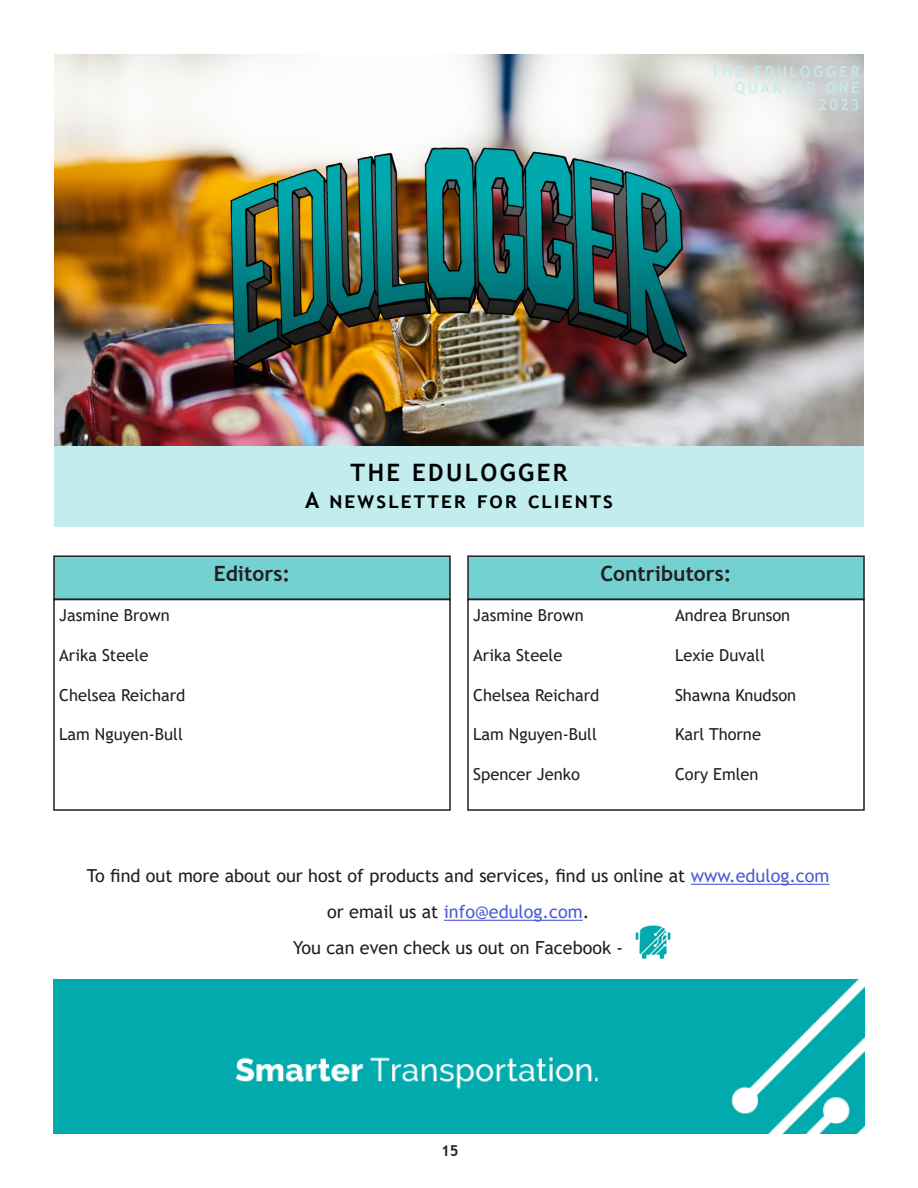
<style>
.page{position:relative;width:918px;height:1188px;background:#fff}
.page>*{position:absolute;margin:0;border:0;box-sizing:border-box;transform-origin:0 0}
.Title_24pt_White__Al{font:700 24px "Trebuchet MS";letter-spacing:.1em;color:#000}
.Title_24pt_White__Al-2{font:700 22.5px "Trebuchet MS";letter-spacing:.1em;color:#000}
.t1{font:700 21px "Trebuchet MS";color:#231f20}
.t2{font:18px/36px "Trebuchet MS";color:#231f20;text-align:center}
.t3{font:16.5px "Trebuchet MS";color:#231f20}
.t4{font:15px/16.5px "Trebuchet MS";letter-spacing:.2em;color:#c2edee;text-align:right}
.t5{font:700 15px "Trebuchet MS";color:#231f20}
.s1{color:#4f5cd6}
</style>
<div class="page">
<img style="left:54px;top:54px;width:810px;height:392px">
<img style="left:123px;top:115px;width:672px;height:259px">
<div style="left:54px;top:446px;width:810px;height:81px;background:#c2edee"></div>
<div style="left:54px;top:556px;width:396px;height:43px;background:#73d1d2"></div>
<div style="left:53px;top:555px;width:398px;height:45px;border:2px solid #231f20"></div>
<div style="left:468px;top:556px;width:396px;height:43px;background:#73d1d2"></div>
<div style="left:467px;top:555px;width:398px;height:45px;border:2px solid #231f20"></div>
<div style="left:467px;top:599px;width:398px;height:212px;border:2px solid #231f20"></div>
<div style="left:53px;top:599px;width:398px;height:212px;border:2px solid #231f20"></div>
<img style="left:53px;top:979px;width:812px;height:155px">
<hr style="left:691px;top:884px;width:139px;height:1px;background:#4f5cd6">
<hr style="left:444px;top:920px;width:139px;height:1px;background:#4f5cd6">
<img style="left:635px;top:925px;width:36px;height:34px">
<p class="t4" style="left:711px;top:63px;width:150px">THE EDULOGGER</p>
<p class="t4" style="left:735px;top:79px;width:126px">QUARTER ONE<br>2023</p>
<p class="t3" style="left:59px;top:605px;width:112px">Jasmine Brown</p>
<p class="t3" style="left:59px;top:645px;width:91px">Arika Steele</p>
<p class="t3" style="left:59px;top:684px;width:128px">Chelsea Reichard</p>
<p class="t3" style="left:59px;top:724px;width:125px">Lam Nguyen-Bull</p>
<p class="Title_24pt_White__Al" style="left:351px;top:457px;width:218px">THE EDULOGGER</p>
<p class="Title_24pt_White__Al-2" style="left:305px;top:486px;width:309px">A newsletter for clients</p>
<p class="t1" style="left:214px;top:561px;width:78px">Editors:</p>
<p class="t1" style="left:600px;top:561px;width:133px">Contributors:</p>
<p class="t3" style="left:473px;top:605px;width:112px">Jasmine Brown</p>
<p class="t3" style="left:473px;top:645px;width:91px">Arika Steele</p>
<p class="t3" style="left:473px;top:684px;width:128px">Chelsea Reichard</p>
<p class="t3" style="left:473px;top:724px;width:125px">Lam Nguyen-Bull</p>
<p class="t3" style="left:473px;top:763px;width:108px">Spencer Jenko</p>
<p class="t3" style="left:675px;top:605px;width:117px">Andrea Brunson</p>
<p class="t3" style="left:675px;top:645px;width:91px">Lexie Duvall</p>
<p class="t3" style="left:675px;top:684px;width:123px">Shawna Knudson</p>
<p class="t3" style="left:675px;top:724px;width:87px">Karl Thorne</p>
<p class="t3" style="left:675px;top:763px;width:85px">Cory Emlen</p>
<p class="t2" style="left:87px;top:857px;width:744px">To find out more about our host of products and services, find us online at <span class="s1">www.edulog.com </span>or email us at <span class="s1">info@edulog.com</span>.</p>
<p class="t2" style="left:293px;top:929px;width:331px">You can even check us out on Facebook -</p>
<p class="t5" style="left:441px;top:1141px;width:19px">15</p>
</div>
